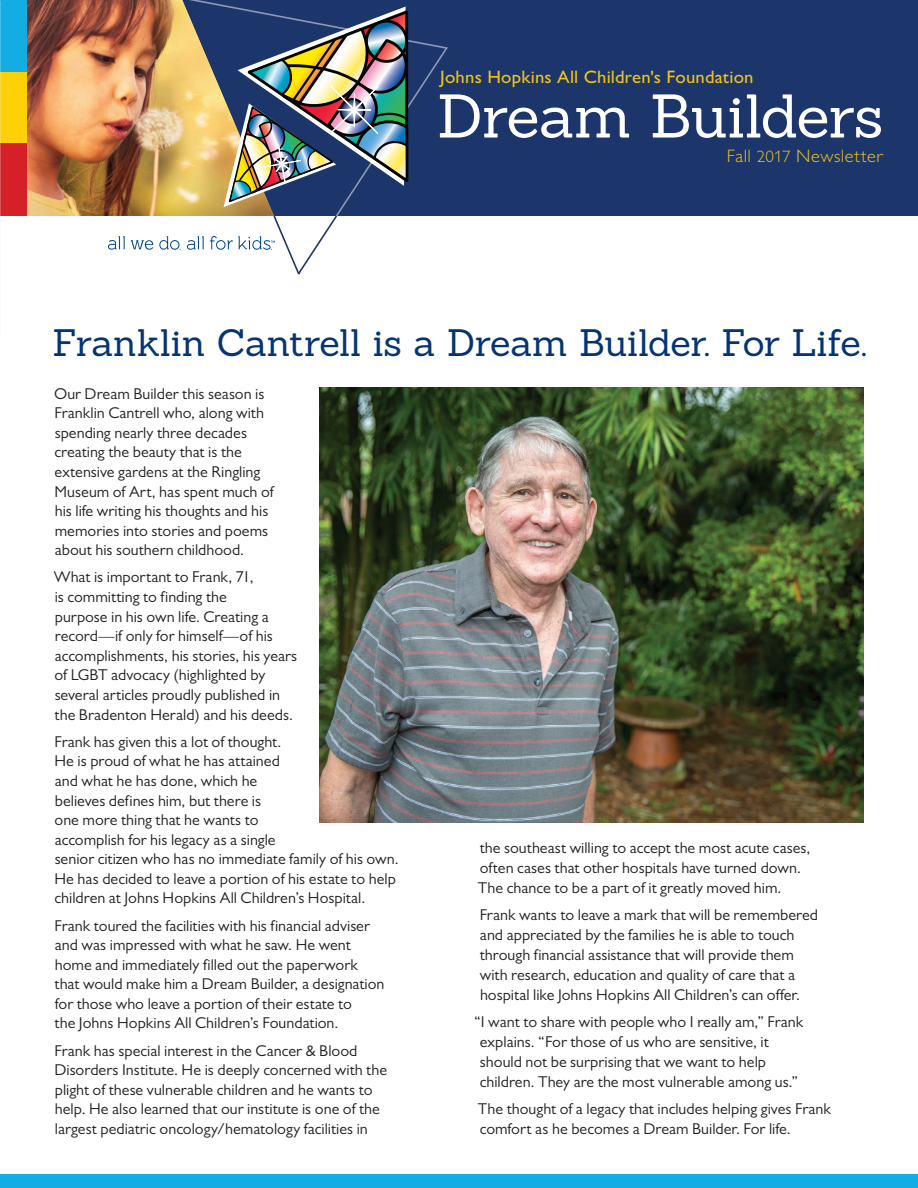
<style>
.page{position:relative;width:918px;height:1188px;background:#fff}
.page>*{position:absolute;margin:0;border:0;box-sizing:border-box;transform-origin:0 0}
.t1{font:60px "Sanchez";letter-spacing:-.02em;color:#fff}
.t2{font:37.35px "Sanchez";letter-spacing:-.01em;color:#053474}
.t3{font:500 18px "Gill Sans MT Std";letter-spacing:.01em;color:#f0c318;scale:1.04 1}
.t4{font:300 18px "Gill Sans MT Std";letter-spacing:.025em;color:#f0c318}
.t5{font:15.75px/19.6px "Gill Sans MT Std";color:#231f20}
.s1{font-size:16.5px}
</style>
<div class="page">
<div style="left:0;top:0;width:918px;height:216px;background:#1c366c"></div>
<img style="left:27px;top:0;width:246px;height:216px">
<svg style="left:187px;top:236px;width:17px;height:14px"></svg>
<svg style="left:210px;top:214px;width:129px;height:61px"></svg>
<svg style="left:108px;top:236px;width:17px;height:14px"></svg>
<svg style="left:131px;top:240px;width:22px;height:10px"></svg>
<svg style="left:159px;top:236px;width:22px;height:14px"></svg>
<div style="left:0;top:72px;width:27px;height:72px;background:#fed006"></div>
<div style="left:0;top:144px;width:27px;height:72px;background:#d52027"></div>
<div style="left:0;top:0;width:27px;height:72px;background:#13ace3"></div>
<div style="left:0;top:1174px;width:918px;height:14px;background:#13ace3"></div>
<img style="left:224px;top:7px;width:189px;height:200px">
<img style="left:320px;top:388px;width:544px;height:434px">
<p class="t3" style="left:440px;top:66px;width:303px">Johns Hopkins All Children's Foundation</p>
<h1 class="t1" style="left:437px;top:77px;width:448px">Dream Builders</h1>
<p class="t4" style="left:727px;top:145px;width:158px">Fall <span class="s1">2017</span> Newsletter</p>
<h2 class="t2" style="left:53px;top:318px;width:816px">Franklin Cantrell is a Dream Builder. For Life.</h2>
<p class="t5" style="left:54px;top:383px;width:221px">Our Dream Builder this season is<br>Franklin Cantrell who, along with spending nearly three decades creating the beauty that is the extensive gardens at the Ringling<br>Museum of Art, has spent much of his life writing his thoughts and his memories into stories and poems about his southern childhood.</p>
<p class="t5" style="left:54px;top:567px;width:245px">What is important to Frank, 71,<br>is committing to finding the<br>purpose in his own life. Creating a record—if only for himself—of his accomplishments, his stories, his years of LGBT advocacy (highlighted by several articles proudly published in the Bradenton Herald) and his deeds.</p>
<p class="t5" style="left:55px;top:731px;width:346px">Frank has given this a lot of thought.<br>He is proud of what he has attained<br>and what he has done, which he<br>believes defines him, but there is<br>one more thing that he wants to<br>accomplish for his legacy as a single<br>senior citizen who has no immediate family of his own.<br>He has decided to leave a portion of his estate to help children at Johns Hopkins All Children’s Hospital.</p>
<p class="t5" style="left:55px;top:915px;width:331px">Frank toured the facilities with his financial adviser and was impressed with what he saw. He went home and immediately filled out the paperwork that would make him a Dream Builder, a designation for those who leave a portion of their estate to<br>the Johns Hopkins All Children’s Foundation.</p>
<p class="t5" style="left:55px;top:1040px;width:334px">Frank has special interest in the Cancer &amp; Blood Disorders Institute. He is deeply concerned with the plight of these vulnerable children and he wants to help. He also learned that our institute is one of the largest pediatric oncology/hematology facilities in</p>
<p class="t5" style="left:478px;top:838px;width:334px">the southeast willing to accept the most acute cases, often cases that other hospitals have turned down.<br>The chance to be a part of it greatly moved him.</p>
<p class="t5" style="left:480px;top:905px;width:340px">Frank wants to leave a mark that will be remembered and appreciated by the families he is able to touch through financial assistance that will provide them with research, education and quality of care that a hospital like Johns Hopkins All Children’s can offer.</p>
<p class="t5" style="left:480px;top:1012px;width:325px;text-indent:-6px">“I want to share with people who I really am,” Frank explains. “For those of us who are sensitive, it should not be surprising that we want to help children. They are the most vulnerable among us.”</p>
<p class="t5" style="left:478px;top:1099px;width:354px">The thought of a legacy that includes helping gives Frank comfort as he becomes a Dream Builder. For life.</p>
</div>
